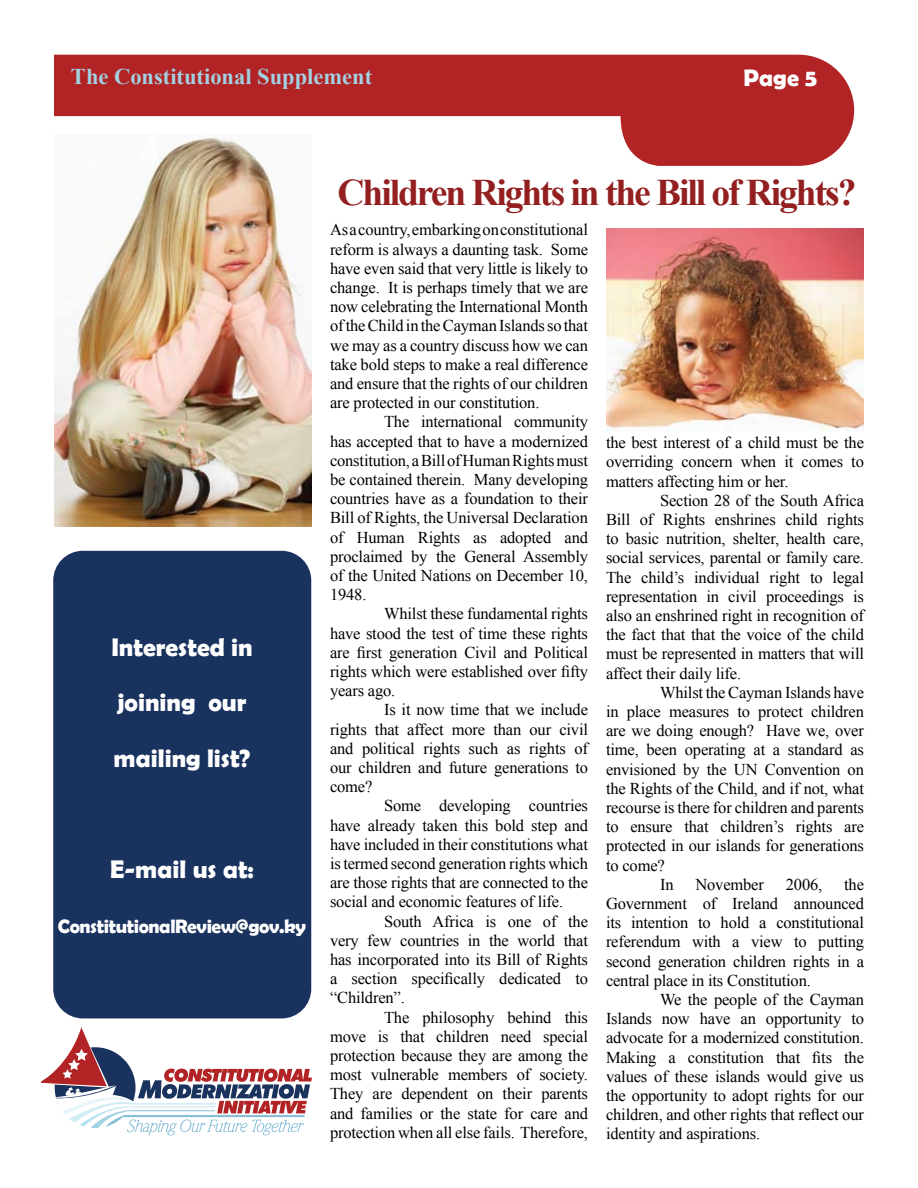
<style>
.page{position:relative;width:918px;height:1188px;background:#fff}
.page>*{position:absolute;margin:0;border:0;box-sizing:border-box;transform-origin:0 0}
.t1{font:700 37.5px "Times New Roman";letter-spacing:-.055em;color:#931f20}
.t2{font:700 25.5px/55.5px "Berlin Sans FB Demi";color:#fff}
.t3{font:700 24px "Berlin Sans FB Demi";color:#fff}
.t4{font:700 22.5px "Times New Roman";color:#a2d1e2}
.t5{font:700 19.5px "Berlin Sans FB Demi";letter-spacing:-.02em;color:#fff}
.t6{font:16.5px/19.2px "Times New Roman";letter-spacing:-.01em;color:#000;text-align:justify}
</style>
<div class="page">
<svg style="left:54px;top:55px;width:800px;height:111px;fill:#b12324"></svg>
<img style="left:54px;top:135px;width:258px;height:392px">
<div style="left:53px;top:551px;width:258px;height:467px;background:#1a325e;border-radius:30px"></div>
<svg style="left:40px;top:1027px;width:272px;height:109px"></svg>
<img style="left:606px;top:228px;width:258px;height:204px">
<h3 class="t4" style="left:71px;top:61px;width:303px">The Constitutional Supplement</h3>
<h3 class="t3" style="left:744px;top:64px;width:75px">Page 5</h3>
<h2 class="t2" style="left:111px;top:619px;width:143px">Interested in joining our mailing list?</h2>
<h2 class="t2" style="left:110px;top:841px;width:145px">E-mail us at:</h2>
<p class="t5" style="left:58px;top:915px;width:250px">ConstitutionalReview@gov.ky</p>
<h1 class="t1" style="left:338px;top:167px;width:520px">Children Rights in the Bill of Rights?</h1>
<p class="t6" style="left:330px;top:220px;width:260px">As a country, embarking on constitutional reform is always a daunting task. Some have even said that very little is likely to change. It is perhaps timely that we are now celebrating the International Month of the Child in the Cayman Islands so that we may as a country discuss how we can take bold steps to make a real difference and ensure that the rights of our children are protected in our constitution.</p>
<p class="t6" style="left:330px;top:412px;width:260px;text-indent:54px">The international community has accepted that to have a modernized constitution, a Bill of Human Rights must be contained therein. Many developing countries have as a foundation to their Bill of Rights, the Universal Declaration of Human Rights as adopted and proclaimed by the General Assembly of the United Nations on December 10, 1948.</p>
<p class="t6" style="left:330px;top:604px;width:260px;text-indent:54px">Whilst these fundamental rights have stood the test of time these rights are first generation Civil and Political rights which were established over fifty years ago.</p>
<p class="t6" style="left:330px;top:700px;width:260px;text-indent:54px">Is it now time that we include rights that affect more than our civil and political rights such as rights of our children and future generations to come?</p>
<p class="t6" style="left:330px;top:796px;width:260px;text-indent:54px">Some developing countries have already taken this bold step and have included in their constitutions what is termed second generation rights which are those rights that are connected to the social and economic features of life.</p>
<p class="t6" style="left:330px;top:911px;width:260px;text-indent:54px">South Africa is one of the very few countries in the world that has incorporated into its Bill of Rights a section specifically dedicated to “Children”.</p>
<p class="t6" style="left:330px;top:1007px;width:260px;text-indent:54px">The philosophy behind this move is that children need special protection because they are among the most vulnerable members of society.<br>They are dependent on their parents and families or the state for care and protection when all else fails. Therefore,</p>
<p class="t6" style="left:606px;top:433px;width:260px">the best interest of a child must be the overriding concern when it comes to matters affecting him or her.</p>
<p class="t6" style="left:606px;top:490px;width:260px;text-indent:54px">Section 28 of the South Africa Bill of Rights enshrines child rights to basic nutrition, shelter, health care, social services, parental or family care.<br>The child’s individual right to legal representation in civil proceedings is also an enshrined right in recognition of the fact that that the voice of the child must be represented in matters that will affect their daily life.</p>
<p class="t6" style="left:660px;top:682px;width:206px">Whilst the Cayman Islands have</p>
<p class="t6" style="left:606px;top:702px;width:260px">in place measures to protect children</p>
<p class="t6" style="left:606px;top:721px;width:259px">are we doing enough? Have we, over</p>
<p class="t6" style="left:606px;top:740px;width:259px">time, been operating at a standard as</p>
<p class="t6" style="left:606px;top:759px;width:259px">envisioned by the UN Convention on</p>
<p class="t6" style="left:606px;top:778px;width:260px">the Rights of the Child, and if not, what</p>
<p class="t6" style="left:606px;top:798px;width:259px">recourse is there for children and parents</p>
<p class="t6" style="left:606px;top:817px;width:259px">to ensure that children’s rights are</p>
<p class="t6" style="left:606px;top:836px;width:259px">protected in our islands for generations</p>
<p class="t6" style="left:606px;top:855px;width:60px">to come?</p>
<p class="t6" style="left:660px;top:874px;width:15px">In</p>
<p class="t6" style="left:695px;top:874px;width:70px">November</p>
<p class="t6" style="left:786px;top:874px;width:38px">2006,</p>
<p class="t6" style="left:606px;top:874px;width:260px;text-indent:238px">the Government of Ireland announced its intention to hold a constitutional referendum with a view to putting second generation children rights in a central place in its Constitution.</p>
<p class="t6" style="left:606px;top:990px;width:260px;text-indent:54px">We the people of the Cayman Islands now have an opportunity to advocate for a modernized constitution.<br>Making a constitution that fits the values of these islands would give us the opportunity to adopt rights for our children, and other rights that reflect our identity and aspirations.</p>
</div>
